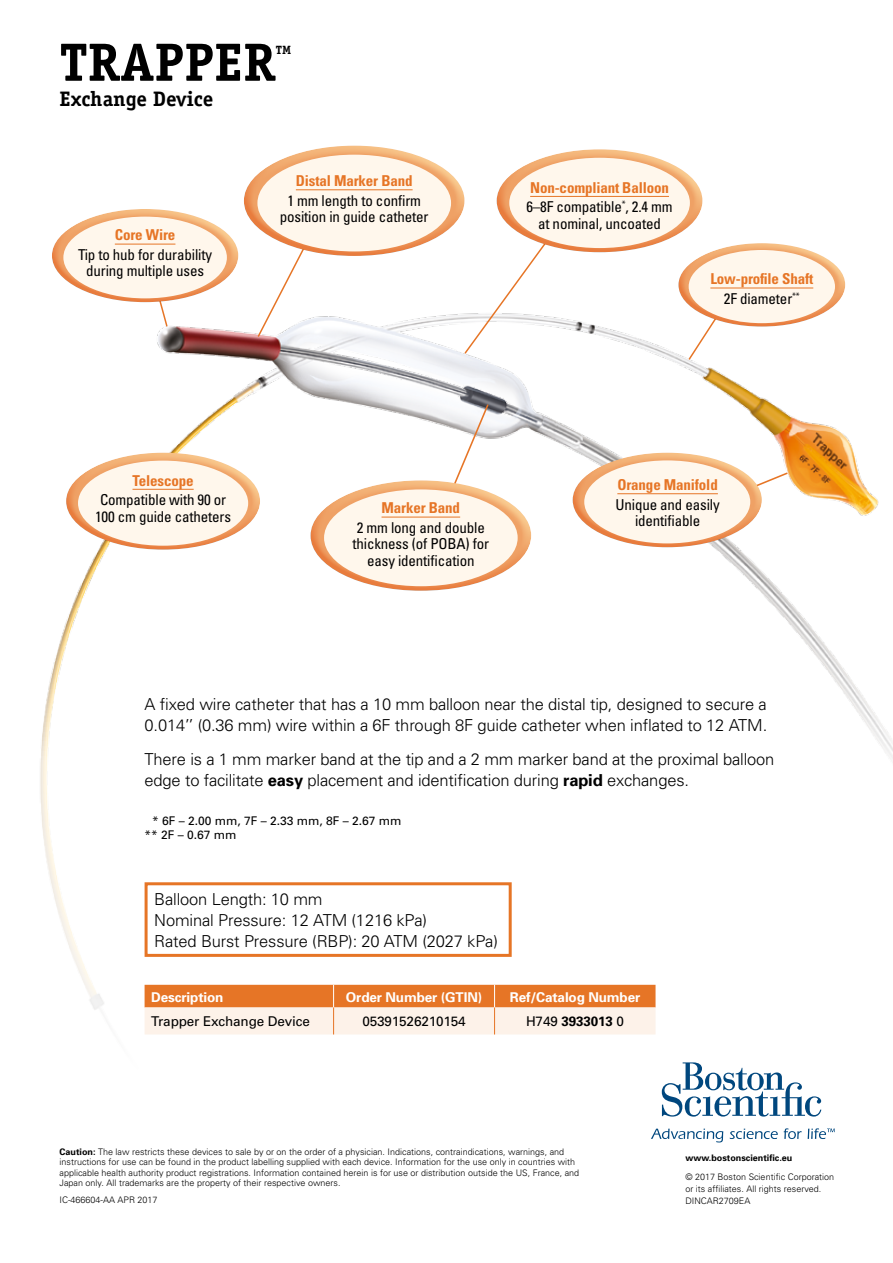
<style>
.page{position:relative;width:893px;height:1263px;background:#fff}
.page>*{position:absolute;margin:0;border:0;box-sizing:border-box;transform-origin:0 0}
.t1{font:700 54px "Officina Serif";color:#000}
.t2{font:700 21px "Officina Serif";color:#000}
.t3{font:300 16.5px/21px "Univers";letter-spacing:-.01em;color:#000}
.t4{font:condensed 15px/16.5px "Univers";letter-spacing:-.01em;color:#000;text-align:center}
.t5{font:700 condensed 15px/19.5px "Univers";letter-spacing:-.01em;color:#e67526}
.t6{font:700 13.5px "Univers";letter-spacing:-.01em;color:#fff}
.t7{font:13.5px "Univers";letter-spacing:-.01em;color:#000}
.t8{font:700 13.5px "Univers";letter-spacing:-.01em;color:#000}
.t9{font:12px/14.4px "Univers";color:#000}
.t10{font:700 12px "Officina Serif";color:#000}
.t11{font:300 9px/10.5px "Univers";color:#000}
.t12{font:700 9px "Univers";color:#000}
.s1{font-weight:400;color:#000}
.s2{font-weight:700}
.s3{font-weight:400}
</style>
<div class="page">
<img style="left:40px;top:313px;width:853px;height:830px">
<svg style="left:156px;top:303px;width:13px;height:25px"></svg>
<svg style="left:687px;top:328px;width:33px;height:33px"></svg>
<svg style="left:451px;top:403px;width:39px;height:75px"></svg>
<svg style="left:763px;top:471px;width:26px;height:18px"></svg>
<svg style="left:463px;top:253px;width:85px;height:102px"></svg>
<svg style="left:256px;top:257px;width:51px;height:81px"></svg>
<div style="left:313px;top:478px;width:220px;height:84px;background:#efa165;opacity:.8"></div>
<div style="left:309px;top:504px;width:221px;height:88px;background:#000;opacity:.4"></div>
<div style="left:324px;top:489px;width:194px;height:97px;background:#fff7ec;border-radius:50%"></div>
<hr style="left:382px;top:517px;width:78px;height:1px;background:#e67526">
<div style="left:247px;top:143px;width:219px;height:84px;background:#efa165;opacity:.8"></div>
<div style="left:243px;top:169px;width:220px;height:88px;background:#000;opacity:.4"></div>
<div style="left:257px;top:155px;width:194px;height:96px;background:#fff7ec;border-radius:50%"></div>
<hr style="left:296px;top:189px;width:117px;height:1px;background:#e67526">
<div style="left:575px;top:451px;width:188px;height:71px;background:#efa165;opacity:.8"></div>
<div style="left:571px;top:473px;width:190px;height:75px;background:#000;opacity:.4"></div>
<div style="left:584px;top:460px;width:166px;height:83px;background:#fff7ec;border-radius:50%"></div>
<hr style="left:617px;top:493px;width:101px;height:1px;background:#e67526">
<div style="left:55px;top:207px;width:185px;height:71px;background:#efa165;opacity:.8"></div>
<div style="left:51px;top:229px;width:186px;height:74px;background:#000;opacity:.4"></div>
<div style="left:63px;top:217px;width:164px;height:81px;background:#fff7ec;border-radius:50%"></div>
<hr style="left:115px;top:244px;width:60px;height:1px;background:#e67526">
<div style="left:69px;top:450px;width:193px;height:75px;background:#efa165;opacity:.8"></div>
<div style="left:66px;top:473px;width:193px;height:78px;background:#000;opacity:.4"></div>
<div style="left:78px;top:461px;width:170px;height:85px;background:#fff7ec;border-radius:50%"></div>
<hr style="left:132px;top:489px;width:62px;height:1px;background:#e67526">
<div style="left:499px;top:147px;width:206px;height:79px;background:#efa165;opacity:.8"></div>
<div style="left:496px;top:172px;width:205px;height:81px;background:#000;opacity:.4"></div>
<div style="left:509px;top:158px;width:181px;height:90px;background:#fff7ec;border-radius:50%"></div>
<hr style="left:530px;top:196px;width:139px;height:1px;background:#e67526">
<svg style="left:145px;top:985px;width:510px;height:49px"></svg>
<div style="left:146px;top:884px;width:364px;height:71px;background:#fff"></div>
<div style="left:145px;top:882px;width:367px;height:75px;border:3px solid #e67526"></div>
<svg style="left:662px;top:1062px;width:159px;height:54px"></svg>
<svg style="left:651px;top:1129px;width:72px;height:13px"></svg>
<svg style="left:730px;top:1129px;width:48px;height:10px"></svg>
<svg style="left:784px;top:1128px;width:18px;height:11px"></svg>
<svg style="left:808px;top:1128px;width:27px;height:11px"></svg>
<div style="left:680px;top:241px;width:167px;height:64px;background:#efa165;opacity:.8"></div>
<div style="left:677px;top:261px;width:168px;height:67px;background:#000;opacity:.4"></div>
<div style="left:689px;top:250px;width:146px;height:73px;background:#fff7ec;border-radius:50%"></div>
<hr style="left:710px;top:288px;width:103px;height:1px;background:#e67526">
<h1 class="t1" style="left:60px;top:29px;width:218px">TRAPPER</h1>
<h3 class="t10" style="left:276px;top:42px;width:17px">TM</h3>
<h2 class="t2" style="left:60px;top:86px;width:155px">Exchange Device</h2>
<h3 class="t5" style="left:115px;top:225px;width:62px">Core Wire</h3>
<h3 class="t4" style="left:78px;top:246px;width:135px">Tip to hub for durability during multiple uses</h3>
<h3 class="t5" style="left:296px;top:171px;width:118px">Distal Marker Band</h3>
<h3 class="t4" style="left:280px;top:192px;width:150px">1 mm length to confirm position in guide catheter</h3>
<h3 class="t5" style="left:526px;top:178px;width:148px">Non-compliant Balloon<br><span class="s1">6–8F compatible</span><sup>*</sup><span class="s1">, 2.4 mm</span></h3>
<h3 class="t4" style="left:538px;top:215px;width:124px">at nominal, uncoated</h3>
<h3 class="t5" style="left:710px;top:269px;width:104px;text-align:center">Low-profile Shaft<br><span class="s1">2F diameter</span><sup>**</sup></h3>
<h3 class="t5" style="left:133px;top:470px;width:63px">Telescope</h3>
<h3 class="t4" style="left:95px;top:491px;width:137px">Compatible with 90 or<br>100 cm guide catheters</h3>
<h3 class="t5" style="left:382px;top:498px;width:80px">Marker Band</h3>
<h3 class="t4" style="left:352px;top:519px;width:138px">2 mm long and double thickness (of POBA) for easy identification</h3>
<h3 class="t5" style="left:617px;top:475px;width:102px">Orange Manifold</h3>
<h3 class="t4" style="left:615px;top:496px;width:106px">Unique and easily identifiable</h3>
<h3 class="t3" style="left:145px;top:693px;width:624px">A fixed wire catheter that has a 10 mm balloon near the distal tip, designed to secure a<br>0.014’’ (0.36 mm) wire within a 6F through 8F guide catheter when inflated to 12 ATM.</h3>
<h3 class="t3" style="left:145px;top:749px;width:631px">There is a 1 mm marker band at the tip and a 2 mm marker band at the proximal balloon edge to facilitate <span class="s2">easy</span> placement and identification during <span class="s2">rapid</span> exchanges.</h3>
<h3 class="t9" style="left:145px;top:814px;width:258px;text-indent:8px">* 6F – 2.00 mm, 7F – 2.33 mm, 8F – 2.67 mm ** 2F – 0.67 mm</h3>
<h3 class="t3" style="left:154px;top:889px;width:345px">Balloon Length: 10 mm<br>Nominal Pressure: 12 ATM (1216 kPa)<br>Rated Burst Pressure (RBP): 20 ATM (2027 kPa)</h3>
<h3 class="t6" style="left:151px;top:988px;width:74px">Description</h3>
<h3 class="t6" style="left:346px;top:988px;width:138px">Order Number (GTIN)</h3>
<h3 class="t6" style="left:510px;top:988px;width:132px">Ref/Catalog Number</h3>
<h3 class="t7" style="left:151px;top:1013px;width:160px">Trapper Exchange Device</h3>
<h3 class="t7" style="left:362px;top:1013px;width:105px">05391526210154</h3>
<h3 class="t8" style="left:526px;top:1013px;width:100px"><span class="s3">H749</span> 3933013 <span class="s3">0</span></h3>
<p class="t11" style="left:60px;top:1146px;width:521px"><span class="s2">Caution:</span> The law restricts these devices to sale by or on the order of a physician. Indications, contraindications, warnings, and instructions for use can be found in the product labelling supplied with each device. Information for the use only in countries with applicable health authority product registrations. Information contained herein is for use or distribution outside the US, France, and Japan only. All trademarks are the property of their respective owners.</p>
<p class="t11" style="left:60px;top:1195px;width:100px">IC-466604-AA APR 2017</p>
<p class="t12" style="left:685px;top:1152px;width:109px">www.bostonscientific.eu</p>
<p class="t11" style="left:685px;top:1171px;width:150px;line-height:12px">© 2017 Boston Scientific Corporation or its affiliates. All rights reserved.<br>DINCAR2709EA</p>
</div>
